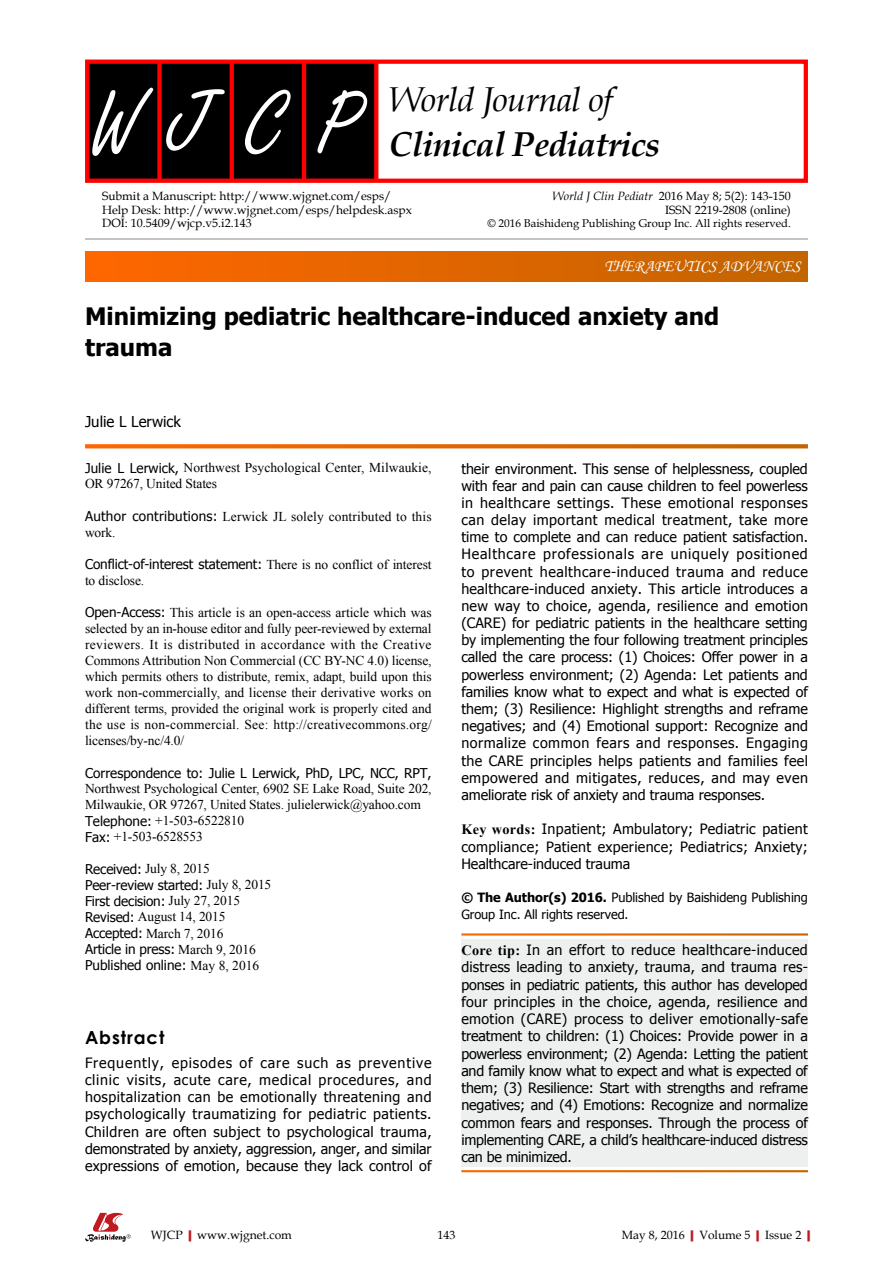
<style>
.page{position:relative;width:893px;height:1263px;background:#fff}
.page>*{position:absolute;margin:0;border:0;box-sizing:border-box;transform-origin:0 0}
.t1{font:94.5px "Freestyle Script";color:#fff;scale:.95 1}
.t2{font:italic 700 34.5px "Book Antiqua";letter-spacing:-.02em;color:#000}
.t3{font:italic 34.5px "Book Antiqua";letter-spacing:-.02em;color:#000}
.t4{font:700 24px/31.5px "Tahoma";color:#000}
.t5{font:700 18px "Century Gothic";letter-spacing:.05em;color:#000}
.t6{font:16.5px "Monotype Corsiva";color:#fff}
.t7{font:15px "Tahoma";color:#000}
.t8{font:14.25px/17.2px "Tahoma";letter-spacing:-.005em;color:#000;text-align:justify}
.t9{font:13.5px/16px "Times New Roman";letter-spacing:-.01em;color:#000}
.t10{font:13.5px/16px "Tahoma";letter-spacing:-.01em;color:#000}
.t11{font:13.5px/16px "Times New Roman";letter-spacing:.01em;color:#000}
.t12{font:12.75px/17.2px "Tahoma";letter-spacing:-.005em;color:#000}
.t13{font:12px/13.5px "Book Antiqua";color:#000}
.t14{font:11.25px "Book Antiqua";color:#000}
.s1{font-style:italic}
.s2{font-family:"Tahoma"}
.s3{font-family:"Times New Roman"}
.s4{font-family:"Times New Roman";font-weight:700}
.s5{font-weight:700}
.s6{font-weight:700;color:#c01920}
</style>
<div class="page">
<div style="left:461px;top:939px;width:347px;height:228px;background:#eeefef"></div>
<div style="left:85px;top:252px;width:723px;height:29px;background:linear-gradient(to right,#f60,#c16500)"></div>
<hr style="left:85px;top:239px;width:723px;height:1px;background:#898989">
<svg style="left:85px;top:444px;width:723px;height:4px"></svg>
<svg style="left:85px;top:1213px;width:46px;height:29px"></svg>
<div style="left:87px;top:61px;width:289px;height:121px;background:#000"></div>
<div style="left:157px;top:61px;width:5px;height:121px;background:#f00"></div>
<svg style="left:230px;top:65px;width:4px;height:113px"></svg>
<hr style="left:302px;top:61px;width:4px;height:121px;background:#f00">
<svg style="left:374px;top:65px;width:4px;height:113px"></svg>
<div style="left:85px;top:60px;width:723px;height:123px;border:4px solid #f00"></div>
<h1 class="t1" style="left:90px;top:72px;width:284px">WJCP</h1>
<h2 class="t3" style="left:389px;top:75px;width:225px">World Journal of</h2>
<h2 class="t2" style="left:389px;top:121px;width:273px">Clinical Pediatrics</h2>
<p class="t13" style="left:102px;top:189px;width:311px">Submit a Manuscript: http://www.wjgnet.com/esps/<br>Help Desk: http://www.wjgnet.com/esps/helpdesk.aspx<br>DOI: 10.5409/wjcp.v5.i2.143</p>
<p class="t13" style="left:553px;top:189px;width:240px;text-align:right"><span class="s1">World J Clin Pediatr</span> 2016 May 8; 5(2): 143-150<br>ISSN 2219-2808 (online)</p>
<p class="t14" style="left:487px;top:215px;width:305px">© 2016 Baishideng Publishing Group Inc. All rights reserved.</p>
<p class="t6" style="left:604px;top:256px;width:198px">THERAPEUTICS ADVANCES</p>
<h3 class="t4" style="left:85px;top:299px;width:636px">Minimizing pediatric healthcare-induced anxiety and trauma</h3>
<p class="t7" style="left:85px;top:412px;width:97px">Julie L Lerwick</p>
<p class="t9" style="left:85px;top:460px;width:348px"><span class="s2">Julie L Lerwick,</span> Northwest Psychological Center, Milwaukie,<br>OR 97267, United States</p>
<p class="t11" style="left:85px;top:508px;width:348px"><span class="s2">Author contributions:</span> Lerwick JL solely contributed to this work.</p>
<p class="t10" style="left:85px;top:555px;width:348px">Conflict-of-interest statement: <span class="s3">There is no conflict of interest</span></p>
<p class="t9" style="left:85px;top:572px;width:61px">to disclose.</p>
<p class="t9" style="left:85px;top:604px;width:348px;text-align:justify"><span class="s2">Open-Access:</span> This article is an open-access article which was selected by an in-house editor and fully peer-reviewed by external reviewers. It is distributed in accordance with the Creative Commons Attribution Non Commercial (CC BY-NC 4.0) license, which permits others to distribute, remix, adapt, build upon this work non-commercially, and license their derivative works on different terms, provided the original work is properly cited and the use is non-commercial. See: http://creativecommons.org/ licenses/by-nc/4.0/</p>
<p class="t10" style="left:85px;top:764px;width:348px">Correspondence to: Julie L Lerwick, PhD, LPC, NCC, RPT,</p>
<p class="t9" style="left:85px;top:780px;width:348px">Northwest Psychological Center, 6902 SE Lake Road, Suite 202, Milwaukie, OR 97267, United States. julielerwick@yahoo.com <span class="s2">Telephone:</span> +1-503-6522810<br><span class="s2">Fax:</span> +1-503-6528553</p>
<p class="t9" style="left:85px;top:861px;width:126px"><span class="s2">Received:</span> July 8, 2015</p>
<p class="t10" style="left:85px;top:876px;width:188px">Peer-review started: <span class="s3">July 8, 2015<br></span>First decision: <span class="s3">July 27, 2015</span></p>
<p class="t9" style="left:85px;top:909px;width:142px"><span class="s2">Revised:</span> August 14, 2015<br><span class="s2">Accepted:</span> March 7, 2016</p>
<p class="t10" style="left:85px;top:940px;width:176px">Article in press: <span class="s3">March 9, 2016<br></span>Published online: <span class="s3">May 8, 2016</span></p>
<p class="t5" style="left:85px;top:1024px;width:81px">Abstract</p>
<p class="t8" style="left:85px;top:1053px;width:348px">Frequently, episodes of care such as preventive clinic visits, acute care, medical procedures, and hospitalization can be emotionally threatening and psychologically traumatizing for pediatric patients.<br>Children are often subject to psychological trauma, demonstrated by anxiety, aggression, anger, and similar expressions of emotion, because they lack control of</p>
<p class="t8" style="left:461px;top:459px;width:348px">their environment. This sense of helplessness, coupled with fear and pain can cause children to feel powerless in healthcare settings. These emotional responses can delay important medical treatment, take more time to complete and can reduce patient satisfaction.<br>Healthcare professionals are uniquely positioned to prevent healthcare-induced trauma and reduce healthcare-induced anxiety. This article introduces a new way to choice, agenda, resilience and emotion (CARE) for pediatric patients in the healthcare setting by implementing the four following treatment principles called the care process: (1) Choices: Offer power in a powerless environment; (2) Agenda: Let patients and families know what to expect and what is expected of them; (3) Resilience: Highlight strengths and reframe negatives; and (4) Emotional support: Recognize and normalize common fears and responses. Engaging the CARE principles helps patients and families feel empowered and mitigates, reduces, and may even ameliorate risk of anxiety and trauma responses.</p>
<p class="t8" style="left:461px;top:820px;width:348px"><span class="s4">Key words:</span> Inpatient; Ambulatory; Pediatric patient compliance; Patient experience; Pediatrics; Anxiety; Healthcare-induced trauma</p>
<p class="t12" style="left:461px;top:888px;width:348px"><span class="s5">© The Author(s) 2016.</span> Published by Baishideng Publishing<br>Group Inc. All rights reserved.</p>
<p class="t8" style="left:461px;top:941px;width:348px"><span class="s4">Core tip:</span> In an effort to reduce healthcare-induced distress leading to anxiety, trauma, and trauma res&shy;ponses in pediatric patients, this author has developed four principles in the choice, agenda, resilience and emotion (CARE) process to deliver emotionally-safe treatment to children: (1) Choices: Provide power in a powerless environment; (2) Agenda: Letting the patient and family know what to expect and what is expected of them; (3) Resilience: Start with strengths and reframe negatives; and (4) Emotions: Recognize and normalize common fears and responses. Through the process of implementing CARE, a child’s healthcare-induced distress can be minimized.</p>
<p class="t13" style="left:151px;top:1227px;width:142px">WJCP<span class="s6">|</span>www.wjgnet.com</p>
<p class="t13" style="left:437px;top:1227px;width:19px">143</p>
<p class="t13" style="left:622px;top:1227px;width:196px">May 8, 2016<span class="s6">|</span>Volume 5<span class="s6">|</span>Issue 2<span class="s6">|</span></p>
</div>
